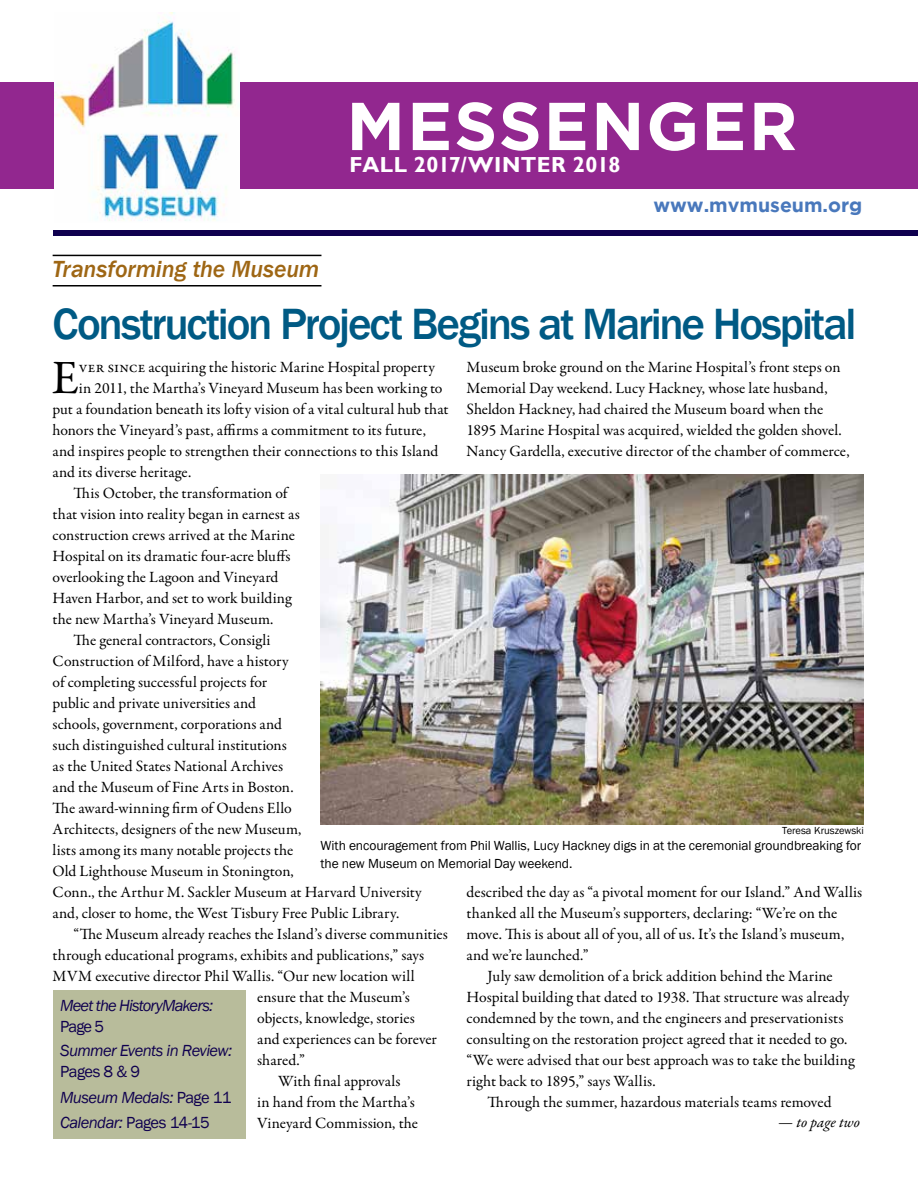
<style>
.page{position:relative;width:918px;height:1188px;background:#fff}
.page>*{position:absolute;margin:0;border:0;box-sizing:border-box;transform-origin:0 0}
.t1{font:700 67.5px "Gotham";letter-spacing:.03em;color:#fff}
.t2{font:48.15px "Garamond Premr Pro";color:#000}
.t3{font:500 45px "Franklin Gothic";letter-spacing:-.05em;color:#005a84}
.t4{font:italic 500 24px "Franklin Gothic";letter-spacing:-.005em;color:#9e6614}
.t5{font:700 21.75px "Gill Sans";letter-spacing:.015em;color:#fff}
.t6{font:700 19.5px "Gotham";color:#4978bc}
.t7{font:16.5px/25.5px "Franklin Gothic";letter-spacing:-.04em;color:#0f004f}
.t8{font:italic 16.5px "Franklin Gothic";letter-spacing:-.04em;color:#0f004f}
.t9{font:15.75px/21px "Garamond Premr Pro";color:#000}
.t10{font:italic 15.75px "Garamond Premr Pro";color:#000}
.t11{font:13.5px/18px "Franklin Gothic";letter-spacing:-.005em;color:#000}
.t12{font:10.5px "Franklin Gothic";color:#000}
.s1{font-style:italic}
</style>
<div class="page">
<div style="left:0;top:82px;width:918px;height:106px;background:#92278f"></div>
<hr style="left:53px;top:255px;width:268px;height:1px;background:#000">
<hr style="left:53px;top:285px;width:268px;height:1px;background:#000">
<div style="left:53px;top:990px;width:193px;height:149px;background:#b8bc9b"></div>
<img style="left:320px;top:474px;width:543px;height:350px">
<div style="left:54px;top:230px;width:864px;height:6px;background:#0f004f"></div>
<img style="left:54px;top:13px;width:185px;height:208px">
<h1 class="t1" style="left:346px;top:87px;width:453px">MESSENGER</h1>
<h3 class="t5" style="left:350px;top:151px;width:272px">FALL 2017/WINTER 2018</h3>
<p class="t6" style="left:653px;top:194px;width:211px">www.mvmuseum.org</p>
<h3 class="t4" style="left:53px;top:255px;width:268px">Transforming the Museum</h3>
<h3 class="t3" style="left:53px;top:296px;width:805px">Construction Project Begins at Marine Hospital</h3>
<p class="t9" style="left:467px;top:357px;width:384px">Museum broke ground on the Marine Hospital’s front steps on Memorial Day weekend. Lucy Hackney, whose late husband, Sheldon Hackney, had chaired the Museum board when the 1895 Marine Hospital was acquired, wielded the golden shovel.<br>Nancy Gardella, executive director of the chamber of commerce,</p>
<h2 class="t2" style="left:52px;top:349px;width:29px">E</h2>
<p class="t9" style="left:79px;top:357px;width:358px">ver since acquiring the historic Marine Hospital property</p>
<p class="t9" style="left:79px;top:378px;width:365px">in 2011, the Martha’s Vineyard Museum has been working to</p>
<p class="t9" style="left:53px;top:399px;width:398px">put a foundation beneath its lofty vision of a vital cultural hub that</p>
<p class="t9" style="left:53px;top:420px;width:375px">honors the Vineyard’s past, affirms a commitment to its future,</p>
<p class="t9" style="left:53px;top:441px;width:387px">and inspires people to strengthen their connections to this Island</p>
<p class="t9" style="left:53px;top:462px;width:140px">and its diverse heritage.</p>
<p class="t9" style="left:74px;top:483px;width:217px">This October, the transformation of</p>
<p class="t9" style="left:53px;top:504px;width:249px">that vision into reality began in earnest as</p>
<p class="t9" style="left:53px;top:525px;width:244px">construction crews arrived at the Marine</p>
<p class="t9" style="left:53px;top:546px;width:240px">Hospital on its dramatic four-acre bluffs</p>
<p class="t9" style="left:53px;top:567px;width:227px">overlooking the Lagoon and Vineyard</p>
<p class="t9" style="left:53px;top:588px;width:241px">Haven Harbor, and set to work building</p>
<p class="t9" style="left:53px;top:609px;width:222px">the new Martha’s Vineyard Museum.</p>
<p class="t9" style="left:74px;top:630px;width:198px">The general contractors, Consigli</p>
<p class="t9" style="left:53px;top:651px;width:238px">Construction of Milford, have a history</p>
<p class="t9" style="left:53px;top:672px;width:216px">of completing successful projects for</p>
<p class="t9" style="left:53px;top:693px;width:205px">public and private universities and</p>
<p class="t9" style="left:53px;top:714px;width:231px">schools, government, corporations and</p>
<p class="t9" style="left:53px;top:735px;width:236px">such distinguished cultural institutions</p>
<p class="t9" style="left:53px;top:756px;width:232px">as the United States National Archives</p>
<p class="t9" style="left:53px;top:777px;width:242px">and the Museum of Fine Arts in Boston.</p>
<p class="t9" style="left:53px;top:798px;width:241px">The award-winning firm of Oudens Ello</p>
<p class="t9" style="left:53px;top:819px;width:250px">Architects, designers of the new Museum,</p>
<p class="t9" style="left:53px;top:840px;width:242px">lists among its many notable projects the</p>
<p class="t9" style="left:53px;top:861px;width:243px">Old Lighthouse Museum in Stonington,</p>
<p class="t9" style="left:53px;top:882px;width:371px">Conn., the Arthur M. Sackler Museum at Harvard University</p>
<p class="t9" style="left:53px;top:903px;width:348px">and, closer to home, the West Tisbury Free Public Library.</p>
<p class="t9" style="left:74px;top:924px;width:376px">“The Museum already reaches the Island’s diverse communities</p>
<p class="t9" style="left:53px;top:945px;width:373px">through educational programs, exhibits and publications,” says</p>
<p class="t9" style="left:53px;top:966px;width:363px">MVM executive director Phil Wallis. “Our new location will</p>
<p class="t9" style="left:257px;top:987px;width:154px">ensure that the Museum’s</p>
<p class="t9" style="left:257px;top:1008px;width:159px">objects, knowledge, stories</p>
<p class="t9" style="left:257px;top:1029px;width:181px">and experiences can be forever</p>
<p class="t9" style="left:257px;top:1050px;width:49px">shared.”</p>
<p class="t9" style="left:278px;top:1071px;width:124px">With final approvals</p>
<p class="t9" style="left:257px;top:1092px;width:159px">in hand from the Martha’s</p>
<p class="t9" style="left:257px;top:1113px;width:162px">Vineyard Commission, the</p>
<p class="t12" style="left:782px;top:824px;width:83px">Teresa Kruszewski</p>
<p class="t11" style="left:320px;top:836px;width:542px">With encouragement from Phil Wallis, Lucy Hackney digs in at the ceremonial groundbreaking for the new Museum on Memorial Day weekend.</p>
<p class="t9" style="left:467px;top:882px;width:397px">described the day as “a pivotal moment for our Island.” And Wallis</p>
<p class="t9" style="left:467px;top:903px;width:372px">thanked all the Museum’s supporters, declaring: “We’re on the</p>
<p class="t9" style="left:467px;top:924px;width:379px">move. This is about all of you, all of us. It’s the Island’s museum,</p>
<p class="t9" style="left:467px;top:945px;width:123px">and we’re launched.”</p>
<p class="t9" style="left:488px;top:966px;width:347px">July saw demolition of a brick addition behind the Marine</p>
<p class="t9" style="left:467px;top:987px;width:384px">Hospital building that dated to 1938. That structure was already</p>
<p class="t9" style="left:467px;top:1008px;width:378px">condemned by the town, and the engineers and preservationists</p>
<p class="t9" style="left:467px;top:1029px;width:382px">consulting on the restoration project agreed that it needed to go.</p>
<p class="t9" style="left:467px;top:1050px;width:390px">“We were advised that our best approach was to take the building</p>
<p class="t9" style="left:467px;top:1071px;width:191px">right back to 1895,” says Wallis.</p>
<p class="t9" style="left:488px;top:1092px;width:345px">Through the summer, hazardous materials teams removed</p>
<p class="t8" style="left:60px;top:995px;width:155px">Meet the HistoryMakers:</p>
<p class="t7" style="left:60px;top:1014px;width:46px">Page 5</p>
<p class="t8" style="left:60px;top:1040px;width:174px">Summer Events in Review:</p>
<p class="t7" style="left:60px;top:1059px;width:173px">Pages 8 &amp; 9<br><span class="s1">Museum Medals:</span> Page 11<br><span class="s1">Calendar:</span> Pages 14-15</p>
<p class="t10" style="left:778px;top:1112px;width:83px">— to page two</p>
</div>
